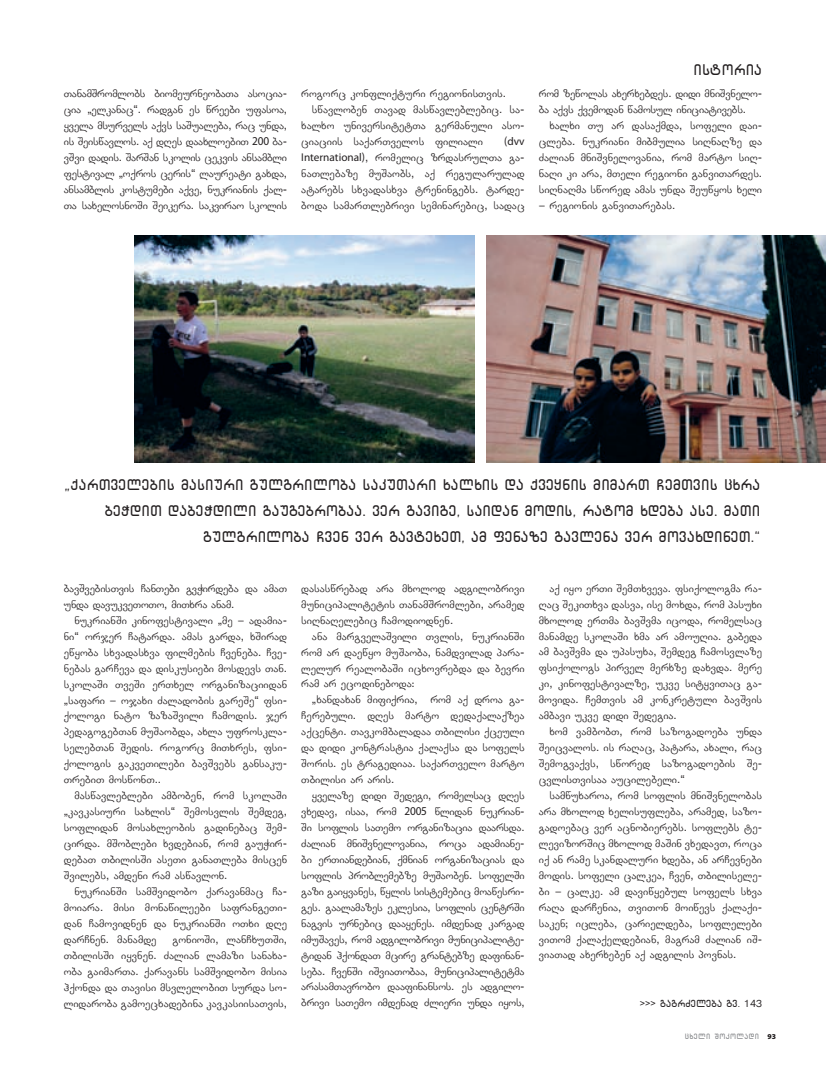
<style>
.page{position:relative;width:826px;height:1074px;background:#fff}
.page>*{position:absolute;margin:0;border:0;box-sizing:border-box;transform-origin:0 0}
.t1{font:15px/26.2px "Sanet";color:#231f20;text-align:right}
.t2{font:11.25px/16px "A Kolkhety N";color:#231f20;text-align:justify}
.t3{font:11.25px/16px "A Kolkhety N";letter-spacing:-.02em;color:#231f20}
.t4{font:11.25px "Myriad Pro";color:#231f20}
.t5{font:10px "Sanet";color:#231f20}
.t6{font:7.5px "Sanet";letter-spacing:.05em;color:#808285}
.s1{font-family:"A Kolkhety N"}
.s2{font-family:"Myriad Pro"}
.s3{font-family:"Myriad Pro";font-weight:900;color:#231f20}
</style>
<div class="page">
<img style="left:134px;top:236px;width:340px;height:226px">
<img style="left:486px;top:236px;width:340px;height:226px">
<p class="t2" style="left:64px;top:86px;width:225px">TANAMSROMLOBS BIOMEURNEOBATA ASOCIA-CIA `ELKANAC~. RADGAN ES WREEBI UFASOA, YVELA MSURVELS AQVS SASUALEBA, RAC UNDA, IS SEISWAVLOS. AQ DRES DAAXLOEBIT 200 BA-VSVI DADIS. SARSAN SKOLIS CEKVIS ANSAMBLI FESTIVAL `OQROS CERIS~ LAUREATI GAXDA, ANSAMBLIS KOSTUMEBI AQVE, NUKRIANIS QAL-TA SAXELOSNOSI SEIKERA. SAKVIRAO SKOLIS</p>
<p class="t2" style="left:301px;top:85px;width:206px">ROGORC KONFLIQTURI REGIONISTVIS.</p>
<p class="t2" style="left:312px;top:101px;width:214px">SWAVLOBEN TAVAD MASWAVLEBLEBIC. SA-</p>
<p class="t2" style="left:301px;top:117px;width:225px">XALXO UNIVERSITETTA GERMANULI ASO-</p>
<p class="t2" style="left:301px;top:133px;width:183px">CIACIIS SAQARTVELOS FILIALI</p>
<p class="t4" style="left:504px;top:137px;width:22px"><span class="s1">(</span>dvv</p>
<p class="t2" style="left:301px;top:149px;width:225px"><span class="s2">International</span>), ROMELIC ZRDASRULTA GA-NATLEBAZE MUSAOBS, AQ REGULARULAD ATAREBS SXVADASXVA TRENINGEBS. TARDE-BODA SAMARTLEBRIVI SEMINAREBIC, SADAC</p>
<h1 class="t1" style="left:693px;top:56px;width:70px">ISTORIA</h1>
<p class="t3" style="left:539px;top:85px;width:225px">ROM ZEWOLAS AXERXEBDES. DIDI MNISVNELO-<br>BA AQVS QVEMODAN WAMOSUL INICIATIVEBS.</p>
<p class="t2" style="left:539px;top:117px;width:225px;text-indent:11px">XALXI TU AR DASAQMDA, SOFELI DAI-CLEBA. NUKRIANI MIBMULIA SIRNARZE DA ZALIAN MNISVNELOVANIA, ROM MARTO SIR-NARI KI ARA, MTELI REGIONI GANVITARDES.<br>SIRNARMA SWORED AMAS UNDA SEUWYOS XELI _ REGIONIS GANVITAREBAS.</p>
<h1 class="t1" style="left:65px;top:471px;width:697px">`QARTVELEBIS MASIURI GULGRILOBA SAKUTARI XALXIS DA QVEYNIS MIMART CEMTVIS CXRA<br>BEWDIT DABEWDILI GAUGEBROBAA. VER GAVIGE, SAIDAN MODIS, RATOM XDEBA ASE. MATI<br>GULGRILOBA CVEN VER GAVTEXET, AM FENAZE GAVLENA VER MOVAXDINET.~</h1>
<p class="t3" style="left:64px;top:580px;width:225px">BAVSVEBISTVIS CANTEBI GVWIRDEBA DA AMAT<br>UNDA DAVUKVETOTO, MITXRA ANAM.</p>
<p class="t2" style="left:64px;top:612px;width:225px;text-indent:11px">NUKRIANSI KINOFESTIVALI `ME _ ADAMIA-NI~ ORJER CATARDA. AMAS GARDA, XSIRAD EWYOBA SXVADASXVA FILMEBIS CVENEBA. CVE-NEBAS GARCEVA DA DISKUSIEBI MOSDEVS TAN.<br>SKOLASI TVESI ERTXEL ORGANIZACIIDAN `SAFARI _ OJAXI ZALADOBIS GARESE~ FSI-QOLOGI NATO ZAZASVILI CAMODIS. JER PEDAGOGEBTAN MUSAOBDA, AXLA UFROSKLA-SELEBTAN SEDIS. ROGORC MITXRES, FSI-QOLOGIS GAKVETILEBI BAVSVEBS GANSAKU-TREBIT MOSWONT..</p>
<p class="t2" style="left:64px;top:787px;width:225px;text-indent:11px">MASWAVLEBLEBI AMBOBEN, ROM SKOLASI `KAVKASIURI SAXLIS~ SEMOSVLIS SEMDEG, SOFLIDAN MOSAXLEOBIS GADINEBAC SEM-CIRDA. MSOBLEBI XVDEBIAN, ROM GAUWIR-DEBAT TBILISSI ASETI GANATLEBA MISCEN SVILEBS, AMDENI RAM ASWAVLON.</p>
<p class="t2" style="left:64px;top:883px;width:225px;text-indent:11px">NUKRIANSI SAMSVIDOBO QARAVANMAC CA-MOIARA. MISI MONAWILEEBI SAFRANGETI-DAN CAMOVIDNEN DA NUKRIANSI OTXI DRE DARCNEN. MANAMDE</p>
<p class="t2" style="left:64px;top:931px;width:225px;text-indent:109px">GONIOSI, LANCXUTSI, TBILISSI IYVNEN. ZALIAN LAMAZI SANAXA-OBA GAIMARTA. QARAVANS SAMSVIDOBO MISIA HQONDA DA TAVISI MSVLELOBIT SURDA SO-LIDAROBA GAMOECXADEBINA KAVKASIISATVIS,</p>
<p class="t2" style="left:301px;top:580px;width:225px">DASASWREBAD ARA MXOLOD ADGILOBRIVI MUNICIPALITETIS TANAMSROMLEBI, ARAMED SIRNARELEBIC CAMODIODNEN.</p>
<p class="t2" style="left:301px;top:628px;width:225px;text-indent:11px">ANA MARGVELASVILI TVLIS, NUKRIANSI ROM AR DAEWYO MUSAOBA, NAMDVILAD PARA-LELUR REALOBASI ICXOVREBDA DA BEVRI RAM AR ECODINEBODA:</p>
<p class="t2" style="left:301px;top:691px;width:225px;text-indent:11px">`XANDAXAN MIFIQRIA, ROM AQ DROA GA-CEREBULI. DRES MARTO DEDAQALAQZEA AQCENTI. TAVKOMBALADAA TBILISI QCEULI DA DIDI KONTRASTIA QALAQSA DA SOFELS SORIS. ES TRAGEDIAA. SAQARTVELO MARTO TBILISI AR ARIS.</p>
<p class="t2" style="left:301px;top:787px;width:225px;text-indent:11px">YVELAZE DIDI SEDEGI, ROMELSAC DRES VXEDAV, ISAA, ROM 2005 WLIDAN NUKRIAN-SI SOFLIS SATEMO ORGANIZACIA DAARSDA.<br>ZALIAN MNISVNELOVANIA, ROCA ADAMIANE-BI ERTIANDEBIAN, QMNIAN ORGANIZACIAS DA SOFLIS PROBLEMEBZE MUSAOBEN. SOFELSI GAZI GAIYVANES, WYLIS SISTEMEBIC MOAWESRI-GES. GAALAMAZES EKLESIA, SOFLIS CENTRSI NAGVIS URNEBIC DAAYENES. IMDENAD KARGAD IMUSAVES, ROM ADGILOBRIVI MUNICIPALITE-TIDAN HQONDAT MCIRE GRANTEBZE DAFINAN-SEBA. CVENSI ISVIATOBAA, MUNICIPALITETMA ARASAMTAVROBO DAAFINANSOS. ES ADGILO-BRIVI SATEMO IMDENAD ZLIERI UNDA IYOS,</p>
<p class="t2" style="left:539px;top:580px;width:225px;text-indent:11px">AQ IYO ERTI SEMTXVEVA. FSIQOLOGMA RA-RAC SEKITXVA DASVA, ISE MOXDA, ROM PASUXI MXOLOD ERTMA BAVSVMA ICODA, ROMELSAC MANAMDE SKOLASI XMA AR AMOURIA. GABEDA AM BAVSVMA DA UPASUXA, SEMDEG CAMOSVLAZE FSIQOLOGS PIRVEL MERXZE DAXVDA. MERE KI, KINOFESTIVALZE, UKVE SITYVITAC GA-MOVIDA. CEMTVIS AM KONKRETULI BAVSVIS AMBAVI UKVE DIDI SEDEGIA.</p>
<p class="t2" style="left:539px;top:723px;width:225px;text-indent:11px">XOM VAMBOBT, ROM SAZOGADOEBA UNDA SEICVALOS. IS RARAC, PATARA, AXALI, RAC SEMOGVAQVS, SWORED SAZOGADOEBIS SE-CVLISTVISAA AUCILEBELI.~</p>
<p class="t2" style="left:539px;top:787px;width:225px;text-indent:11px">SAMWUXAROA, ROM SOFLIS MNISVNELOBAS ARA MXOLOD XELISUFLEBA, ARAMED, SAZO-GADOEBAC VER ACNOBIEREBS. SOFLEBS TE-LEVIZORSIC MXOLOD MASIN VXEDAVT, ROCA IQ AN RAME SKANDALURI XDEBA, AN ARCEVNEBI MODIS. SOFELI CALKEA, CVEN, TBILISELE-BI _ CALKE. AM DAVIWYEBUL SOFELS SXVA RARA DARCENIA, TVITON MOIWEVS QALAQI-SAKEN; ICLEBA, CARIELDEBA, SOFLELEBI VITOM QALAQELDEBIAN, MAGRAM ZALIAN IS-VIATAD AXERXEBEN AQ ADGILIS POVNAS.</p>
<p class="t5" style="left:639px;top:997px;width:124px">&gt;&gt;&gt; GAGRZELEBA GV. 143</p>
<p class="t6" style="left:685px;top:1031px;width:93px">CXELI SOKOLADI <span class="s3">93</span></p>
</div>
